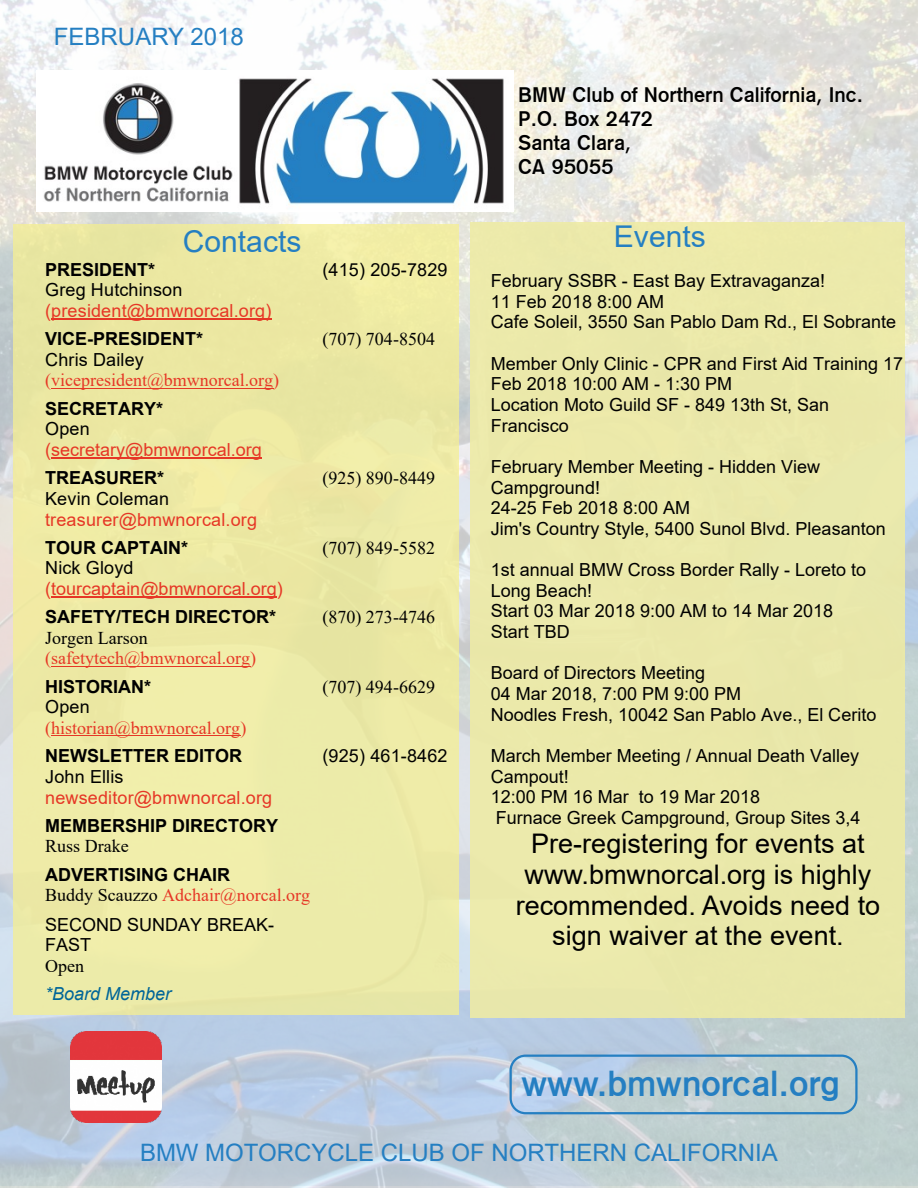
<style>
.page{position:relative;width:918px;height:1188px;background:#fff}
.page>*{position:absolute;margin:0;border:0;box-sizing:border-box;transform-origin:0 0}
.t1{font:36px "Gothic 725 BT Bold A";color:#257fc2}
.t2{font:30px "Arial";color:#257fc2}
.t3{font:27px/30.9px "Arial";color:#000;text-align:center}
.t4{font:24px "Arial";color:#257fc2}
.t5{font:21px/24px "Gothic 725 BT Bold A";color:#000}
.t6{font:18px/20.7px "Arial";color:#000}
.t7{font:700 18px "Arial";color:#000}
.t8{font:18px "Arial";letter-spacing:.01em;color:#e63726}
.t9{font:18px "Times New Roman";color:#e63726}
.t10{font:18px "Times New Roman";color:#000}
.t11{font:italic 18px "Arial";color:#006598}
.s1{color:#000}
</style>
<div class="page">
<img style="left:0;top:0;width:918px;height:1188px">
<img style="left:70px;top:1031px;width:92px;height:92px">
<div style="left:510px;top:1055px;width:348px;height:59px;border:2px solid #257fc2;border-radius:15px"></div>
<img style="left:36px;top:70px;width:477px;height:142px">
<div style="left:13px;top:225px;width:446px;height:790px;background:#eceba5"></div>
<hr style="left:51px;top:318px;width:221px;height:2px;background:#e63726">
<hr style="left:51px;top:388px;width:222px;height:1px;background:#e63726">
<hr style="left:51px;top:457px;width:211px;height:2px;background:#e63726">
<hr style="left:51px;top:596px;width:226px;height:2px;background:#e63726">
<hr style="left:51px;top:666px;width:199px;height:1px;background:#e63726">
<hr style="left:51px;top:735px;width:189px;height:1px;background:#e63726">
<div style="left:470px;top:223px;width:435px;height:795px;background:#eeeba5"></div>
<h3 class="t4" style="left:54px;top:28px;width:191px">FEBRUARY 2018</h3>
<h2 class="t2" style="left:183px;top:230px;width:120px">Contacts</h2>
<p class="t7" style="left:45px;top:263px;width:112px">PRESIDENT*</p>
<p class="t6" style="left:45px;top:281px;width:139px">Greg Hutchinson</p>
<p class="t8" style="left:45px;top:304px;width:228px">(president@bmwnorcal.org)</p>
<p class="t7" style="left:45px;top:332px;width:160px">VICE-PRESIDENT*</p>
<p class="t6" style="left:45px;top:351px;width:100px">Chris Dailey</p>
<p class="t9" style="left:45px;top:374px;width:236px">(vicepresident@bmwnorcal.org)</p>
<p class="t7" style="left:45px;top:402px;width:120px">SECRETARY*</p>
<p class="t6" style="left:45px;top:420px;width:46px">Open</p>
<p class="t8" style="left:45px;top:443px;width:218px">(secretary@bmwnorcal.org</p>
<p class="t7" style="left:45px;top:471px;width:121px">TREASURER*</p>
<p class="t6" style="left:45px;top:490px;width:125px">Kevin Coleman</p>
<p class="t8" style="left:45px;top:512px;width:213px">treasurer@bmwnorcal.org</p>
<p class="t7" style="left:45px;top:541px;width:145px">TOUR CAPTAIN*</p>
<p class="t6" style="left:45px;top:559px;width:90px">Nick Gloyd</p>
<p class="t8" style="left:45px;top:582px;width:239px">(tourcaptain@bmwnorcal.org)</p>
<p class="t7" style="left:45px;top:610px;width:233px">SAFETY/TECH DIRECTOR*</p>
<p class="t10" style="left:45px;top:631px;width:104px">Jorgen Larson</p>
<p class="t9" style="left:45px;top:652px;width:213px">(safetytech@bmwnorcal.org)</p>
<p class="t7" style="left:45px;top:680px;width:108px">HISTORIAN*</p>
<p class="t6" style="left:45px;top:698px;width:46px">Open</p>
<p class="t9" style="left:45px;top:721px;width:203px">(historian@bmwnorcal.org)</p>
<p class="t7" style="left:45px;top:749px;width:198px">NEWSLETTER EDITOR</p>
<p class="t6" style="left:45px;top:768px;width:80px">John Ellis</p>
<p class="t8" style="left:45px;top:790px;width:229px">newseditor@bmwnorcal.org</p>
<p class="t7" style="left:45px;top:819px;width:235px">MEMBERSHIP DIRECTORY</p>
<p class="t10" style="left:45px;top:840px;width:85px">Russ Drake</p>
<p class="t7" style="left:45px;top:868px;width:187px">ADVERTISING CHAIR</p>
<p class="t9" style="left:45px;top:889px;width:267px"><span class="s1">Buddy Scauzzo</span> Adchair@norcal.org</p>
<p class="t6" style="left:45px;top:916px;width:231px">SECOND SUNDAY BREAK-<br>FAST</p>
<p class="t10" style="left:45px;top:959px;width:41px">Open</p>
<p class="t11" style="left:45px;top:987px;width:128px">*Board Member</p>
<p class="t6" style="left:322px;top:261px;width:127px">(415) 205-7829</p>
<p class="t10" style="left:322px;top:333px;width:114px">(707) 704-8504</p>
<p class="t10" style="left:322px;top:472px;width:114px">(925) 890-8449</p>
<p class="t10" style="left:322px;top:541px;width:114px">(707) 849-5582</p>
<p class="t10" style="left:322px;top:611px;width:114px">(870) 273-4746</p>
<p class="t10" style="left:322px;top:680px;width:114px">(707) 494-6629</p>
<p class="t6" style="left:322px;top:747px;width:127px">(925) 461-8462</p>
<p class="t5" style="left:518px;top:85px;width:346px">BMW Club of Northern California, Inc.<br>P.O. Box 2472<br>Santa Clara,<br>CA 95055</p>
<h2 class="t2" style="left:614px;top:225px;width:93px">Events</h2>
<p class="t6" style="left:491px;top:272px;width:407px">February SSBR - East Bay Extravaganza!<br>11 Feb 2018 8:00 AM<br>Cafe Soleil, 3550 San Pablo Dam Rd., El Sobrante</p>
<p class="t6" style="left:491px;top:355px;width:414px">Member Only Clinic - CPR and First Aid Training 17<br>Feb 2018 10:00 AM - 1:30 PM<br>Location Moto Guild SF - 849 13th St, San<br>Francisco</p>
<p class="t6" style="left:491px;top:458px;width:396px">February Member Meeting - Hidden View<br>Campground!<br>24-25 Feb 2018 8:00 AM<br>Jim's Country Style, 5400 Sunol Blvd. Pleasanton</p>
<p class="t6" style="left:491px;top:561px;width:377px">1st annual BMW Cross Border Rally - Loreto to<br>Long Beach!<br>Start 03 Mar 2018 9:00 AM to 14 Mar 2018<br>Start TBD</p>
<p class="t6" style="left:491px;top:664px;width:387px">Board of Directors Meeting<br>04 Mar 2018, 7:00 PM 9:00 PM<br>Noodles Fresh, 10042 San Pablo Ave., El Cerito</p>
<p class="t6" style="left:491px;top:747px;width:371px">March Member Meeting / Annual Death Valley<br>Campout!<br>12:00 PM 16 Mar to 19 Mar 2018<br>Furnace Greek Campground, Group Sites 3,4</p>
<h3 class="t3" style="left:516px;top:830px;width:366px">Pre-registering for events at www.bmwnorcal.org is highly recommended. Avoids need to sign waiver at the event.</h3>
<h1 class="t1" style="left:522px;top:1069px;width:320px">www.bmwnorcal.org</h1>
<h3 class="t4" style="left:140px;top:1143px;width:639px">BMW MOTORCYCLE CLUB OF NORTHERN CALIFORNIA</h3>
</div>
